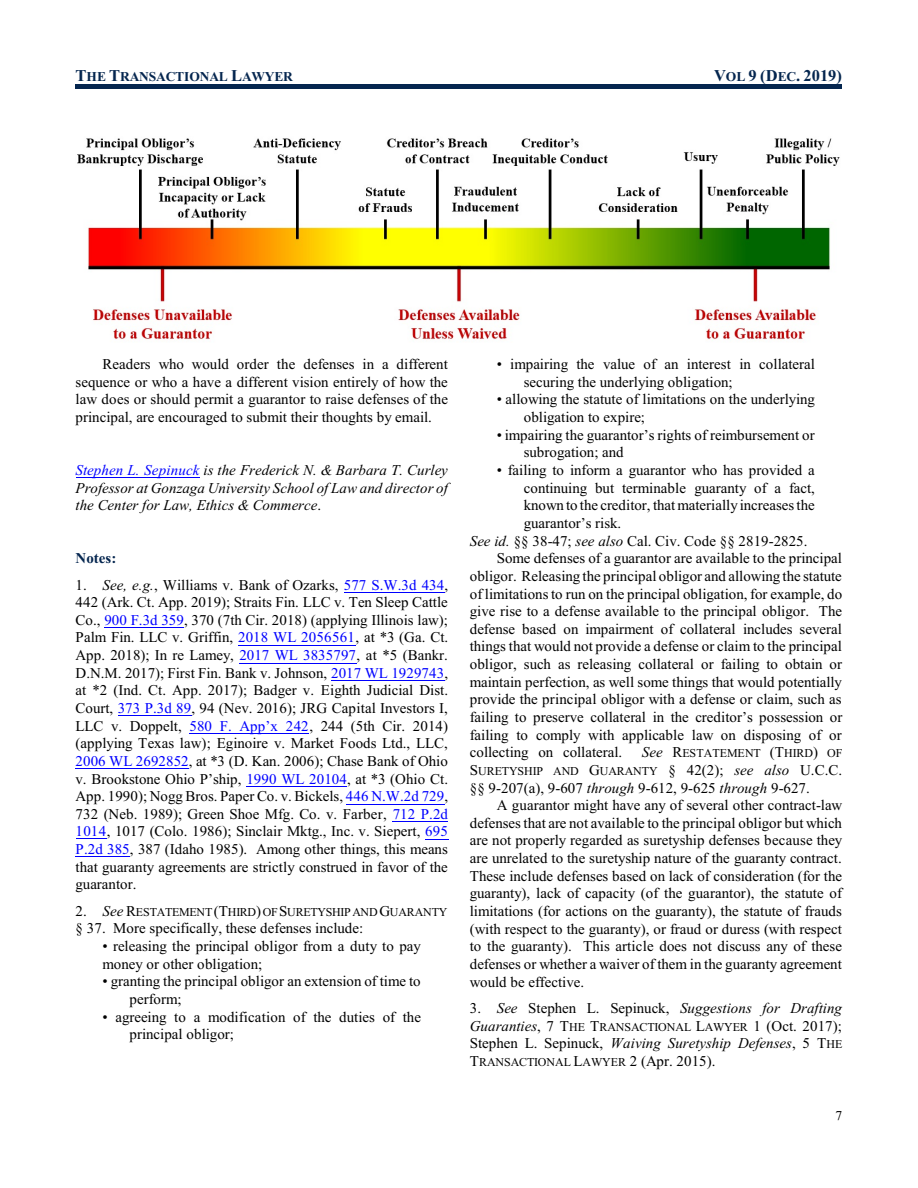
<style>
.page{position:relative;width:918px;height:1188px;background:#fff}
.page>*{position:absolute;margin:0;border:0;box-sizing:border-box;transform-origin:0 0}
.t1{font:700 16.5px "Times New Roman";color:#05264f}
.t2{font:15px/17.7px "Times New Roman";color:#000}
.t3{font:italic 15px/17.7px "Times New Roman";color:#000;text-align:justify}
.t4{font:700 15px "Times New Roman";color:#05264f}
.t5{font:700 13.5px "Times New Roman";letter-spacing:-.015em;color:#05264f}
.t6{font:13.5px "Times New Roman";color:#000}
.t7{font:12px/17.7px "Times New Roman";letter-spacing:-.01em;color:#000;text-align:right}
.s1{font-size:16.5px}
.s2{font-size:13.5px}
.s3{color:#00f}
.s4{font-style:normal}
.s5{font-style:italic}
.s6{font-size:15px}
.s7{font-style:italic;font-size:15px}
.s8{font-style:normal;font-size:12px}
</style>
<div class="page">
<hr style="left:76px;top:84px;width:766px;height:4px;background:#05264f">
<img style="left:77px;top:138px;width:763px;height:202px">
<hr style="left:76px;top:478px;width:123px;height:1px;background:#00f">
<hr style="left:344px;top:592px;width:100px;height:1px;background:#00f">
<hr style="left:104px;top:627px;width:80px;height:1px;background:#00f">
<hr style="left:238px;top:645px;width:117px;height:1px;background:#00f">
<hr style="left:239px;top:663px;width:117px;height:1px;background:#00f">
<hr style="left:331px;top:680px;width:113px;height:1px;background:#00f">
<hr style="left:118px;top:716px;width:74px;height:1px;background:#00f">
<hr style="left:190px;top:733px;width:119px;height:1px;background:#00f">
<hr style="left:76px;top:768px;width:113px;height:1px;background:#00f">
<hr style="left:246px;top:786px;width:101px;height:1px;background:#00f">
<hr style="left:346px;top:804px;width:98px;height:1px;background:#00f">
<hr style="left:393px;top:821px;width:55px;height:1px;background:#00f">
<hr style="left:76px;top:839px;width:31px;height:1px;background:#00f">
<svg style="left:425px;top:839px;width:23px;height:1px"></svg>
<hr style="left:76px;top:856px;width:54px;height:1px;background:#00f">
<p class="t5" style="left:76px;top:72px;width:219px"><span class="s1">T</span>HE <span class="s1">T</span>RANSACTIONAL <span class="s1">L</span>AWYER</p>
<p class="t1" style="left:714px;top:69px;width:129px">V<span class="s2">OL</span> 9 (D<span class="s2">EC</span>. 2019)</p>
<p class="t2" style="left:76px;top:357px;width:374px;text-align:justify;text-indent:27px">Readers who would order the defenses in a different sequence or who a have a different vision entirely of how the law does or should permit a guarantor to raise defenses of the principal, are encouraged to submit their thoughts by email.</p>
<p class="t3" style="left:76px;top:463px;width:374px"><span class="s3">Stephen L. Sepinuck</span> is the Frederick N. &amp; Barbara T. Curley Professor at Gonzaga University School of Law and director of the Center for Law, Ethics &amp; Commerce<span class="s4">.</span></p>
<p class="t4" style="left:76px;top:553px;width:42px">Notes:</p>
<p class="t2" style="left:76px;top:577px;width:374px;text-align:justify">1. <span class="s5">See, e.g.</span>, Williams v. Bank of Ozarks, <span class="s3">577 S.W.3d 434</span>, 442 (Ark. Ct. App. 2019); Straits Fin. LLC v. Ten Sleep Cattle Co., <span class="s3">900 F.3d 359</span>, 370 (7th Cir. 2018) (applying Illinois law); Palm Fin. LLC v. Griffin, <span class="s3">2018 WL 2056561</span>, at *3 (Ga. Ct.<br>App. 2018); In re Lamey, <span class="s3">2017 WL 3835797</span>, at *5 (Bankr.<br>D.N.M. 2017); First Fin. Bank v. Johnson, <span class="s3">2017 WL 1929743</span>, at *2 (Ind. Ct. App. 2017); Badger v. Eighth Judicial Dist.<br>Court, <span class="s3">373 P.3d 89</span>, 94 (Nev. 2016); JRG Capital Investors I, LLC v. Doppelt, <span class="s3">580 F. App’x 242</span>, 244 (5th Cir. 2014) (applying Texas law); Eginoire v. Market Foods Ltd., LLC, <span class="s3">2006 WL 2692852</span>, at *3 (D. Kan. 2006); Chase Bank of Ohio v. Brookstone Ohio P’ship, <span class="s3">1990 WL 20104</span>, at *3 (Ohio Ct.<br>App. 1990); Nogg Bros. Paper Co. v. Bickels, <span class="s3">446 N.W.2d 729</span>, 732 (Neb. 1989); Green Shoe Mfg. Co. v. Farber, <span class="s3">712 P.2d 1014</span>, 1017 (Colo. 1986); Sinclair Mktg., Inc. v. Siepert, <span class="s3">695<br>P.2d 385</span>, 387 (Idaho 1985). Among other things, this means that guaranty agreements are strictly construed in favor of the guarantor.</p>
<p class="t7" style="left:76px;top:904px;width:373px"><span class="s6">2.</span> <span class="s7">See</span> <span class="s6">R</span>ESTATEMENT<span class="s6">(T</span>HIRD<span class="s6">)</span> OF<span class="s6">S</span>URETYSHIPAND<span class="s6">G</span>UARANTY</p>
<p class="t2" style="left:76px;top:921px;width:289px">§ 37. More specifically, these defenses include:</p>
<p class="t2" style="left:103px;top:939px;width:320px">• releasing the principal obligor from a duty to pay money or other obligation;</p>
<p class="t2" style="left:130px;top:974px;width:293px;text-indent:-27px">• granting the principal obligor an extension of time to perform;</p>
<p class="t2" style="left:130px;top:1009px;width:293px;text-indent:-27px">• agreeing to a modification of the duties of the principal obligor;</p>
<p class="t2" style="left:524px;top:357px;width:293px;text-indent:-27px">• impairing the value of an interest in collateral securing the underlying obligation;</p>
<p class="t2" style="left:524px;top:392px;width:293px;text-indent:-27px">• allowing the statute of limitations on the underlying obligation to expire;</p>
<p class="t2" style="left:524px;top:427px;width:292px;text-indent:-27px">• impairing the guarantor’s rights of reimbursement or subrogation; and</p>
<p class="t2" style="left:497px;top:463px;width:320px">• failing to inform a guarantor who has provided a</p>
<p class="t2" style="left:524px;top:480px;width:293px">continuing but terminable guaranty of a fact,</p>
<p class="t2" style="left:524px;top:498px;width:292px">known to the creditor, that materially increases the</p>
<p class="t2" style="left:524px;top:516px;width:99px">guarantor’s risk.</p>
<p class="t2" style="left:470px;top:533px;width:339px"><span class="s5">See id.</span> §§ 38-47; <span class="s5">see also</span> Cal. Civ. Code §§ 2819-2825.</p>
<p class="t2" style="left:497px;top:551px;width:347px">Some defenses of a guarantor are available to the principal</p>
<p class="t2" style="left:470px;top:568px;width:374px">obligor. Releasing the principal obligor and allowing the statute</p>
<p class="t2" style="left:470px;top:586px;width:374px">of limitations to run on the principal obligation, for example, do</p>
<p class="t2" style="left:470px;top:604px;width:374px">give rise to a defense available to the principal obligor. The</p>
<p class="t2" style="left:470px;top:621px;width:374px">defense based on impairment of collateral includes several</p>
<p class="t2" style="left:470px;top:639px;width:374px">things that would not provide a defense or claim to the principal</p>
<p class="t2" style="left:470px;top:657px;width:374px">obligor, such as releasing collateral or failing to obtain or</p>
<p class="t2" style="left:470px;top:674px;width:374px">maintain perfection, as well some things that would potentially</p>
<p class="t2" style="left:470px;top:692px;width:373px">provide the principal obligor with a defense or claim, such as</p>
<p class="t2" style="left:470px;top:710px;width:374px">failing to preserve collateral in the creditor’s possession or</p>
<p class="t2" style="left:470px;top:727px;width:373px">failing to comply with applicable law on disposing of or</p>
<p class="t2" style="left:470px;top:745px;width:154px">collecting on collateral.</p>
<p class="t7" style="left:470px;top:746px;width:374px"><span class="s7">See</span> <span class="s6">R</span>ESTATEMENT <span class="s6">(T</span>HIRD<span class="s6">)</span> OF<br><span class="s6">S</span>URETYSHIP AND <span class="s6">G</span>UARANTY <span class="s6">§ 42(2);</span> <span class="s7">see also</span> <span class="s6">U.C.C.</span></p>
<p class="t2" style="left:470px;top:780px;width:342px">§§ 9-207(a), 9-607 <span class="s5">through</span> 9-612, 9-625 <span class="s5">through</span> 9-627.</p>
<p class="t2" style="left:497px;top:798px;width:347px">A guarantor might have any of several other contract-law</p>
<p class="t2" style="left:470px;top:815px;width:374px">defenses that are not available to the principal obligor but which</p>
<p class="t2" style="left:470px;top:833px;width:374px">are not properly regarded as suretyship defenses because they</p>
<p class="t2" style="left:470px;top:851px;width:374px">are unrelated to the suretyship nature of the guaranty contract.</p>
<p class="t2" style="left:470px;top:868px;width:374px">These include defenses based on lack of consideration (for the</p>
<p class="t2" style="left:470px;top:886px;width:374px">guaranty), lack of capacity (of the guarantor), the statute of</p>
<p class="t2" style="left:470px;top:904px;width:374px">limitations (for actions on the guaranty), the statute of frauds</p>
<p class="t2" style="left:470px;top:921px;width:374px">(with respect to the guaranty), or fraud or duress (with respect</p>
<p class="t2" style="left:470px;top:939px;width:374px">to the guaranty). This article does not discuss any of these</p>
<p class="t2" style="left:470px;top:957px;width:374px">defenses or whether a waiver of them in the guaranty agreement</p>
<p class="t2" style="left:470px;top:974px;width:116px">would be effective.</p>
<p class="t3" style="left:470px;top:1001px;width:374px"><span class="s4">3.</span> See <span class="s4">Stephen L. Sepinuck,</span> Suggestions for Drafting</p>
<p class="t7" style="left:470px;top:1019px;width:374px"><span class="s7">Guaranties</span><span class="s6">, 7 T</span>HE <span class="s6">T</span>RANSACTIONAL <span class="s6">L</span>AWYER <span class="s6">1 (Oct. 2017);</span></p>
<p class="t3" style="left:470px;top:1036px;width:374px"><span class="s4">Stephen L. Sepinuck,</span> Waiving Suretyship Defenses<span class="s4">, 5 T</span><span class="s8">HE</span></p>
<p class="t7" style="left:470px;top:1054px;width:247px"><span class="s6">T</span>RANSACTIONAL <span class="s6">L</span>AWYER <span class="s6">2 (Apr. 2015).</span></p>
<p class="t6" style="left:836px;top:1111px;width:8px">7</p>
</div>
